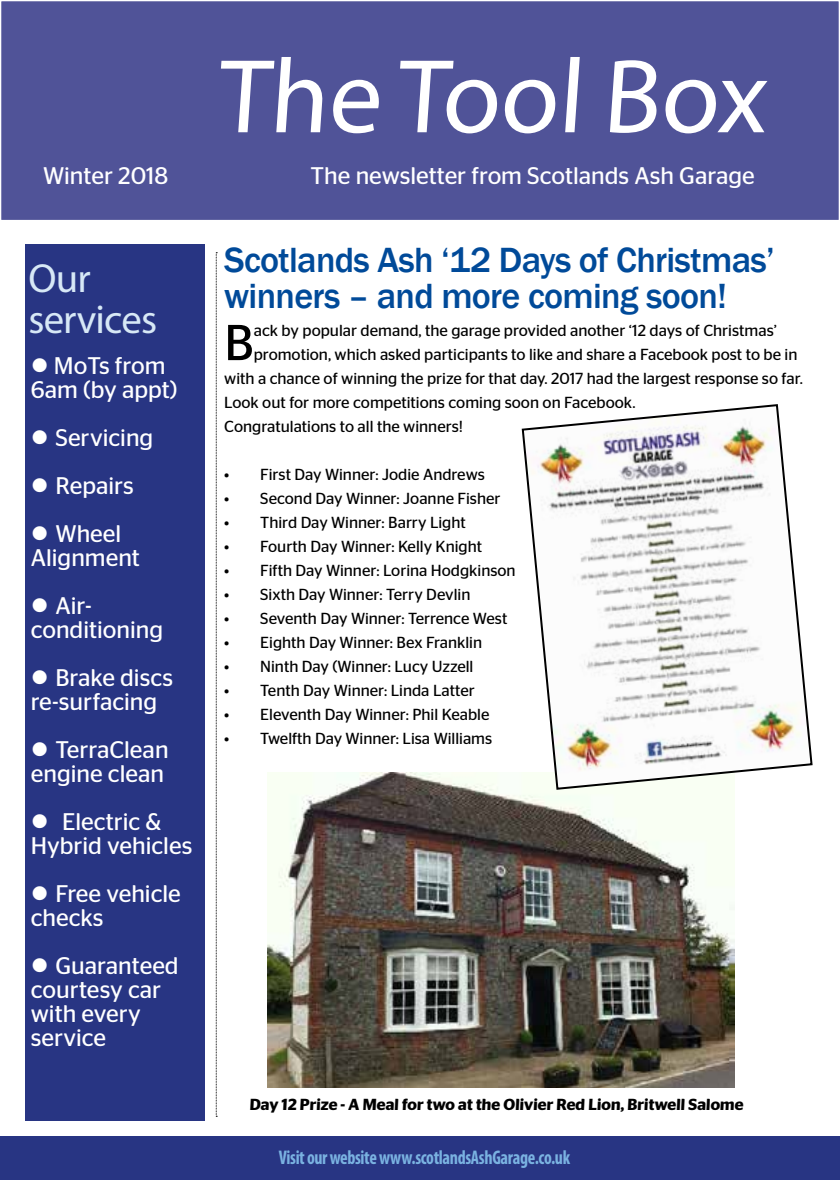
<style>
.page{position:relative;width:840px;height:1191px;background:#fff}
.page>*{position:absolute;margin:0;border:0;box-sizing:border-box;transform-origin:0 0}
.t1{font:106px "Myriad Pro";color:#fff}
.t2{font:50.2px "Stag Sans";color:#000}
.t3{font:40.8px/40.8px "Myriad Pro";letter-spacing:-.02em;color:#d7e8f6}
.t4{font:500 36px/36px "Franklin Gothic";letter-spacing:-.02em;color:#004a99}
.t5{font:24px/24px "Stag Sans";color:#fff}
.t6{font:700 condensed 19.8px "Myriad Pro";letter-spacing:-.02em;color:#7ab2e1;scale:.91 1}
.t7{font:16px "Stag Sans";color:#000}
.t8{font:600 16px "Stag Sans";color:#000}
</style>
<div class="page">
<div style="left:0;top:1136px;width:839px;height:44px;background:#283583"></div>
<div style="left:1px;top:1px;width:837px;height:219px;background:#505398"></div>
<div style="left:0;top:0;width:839px;height:221px;border:1px solid #fff"></div>
<img style="left:268px;top:772px;width:465px;height:315px">
<div style="left:25px;top:244px;width:180px;height:876px;background:#283583"></div>
<svg style="left:216px;top:252px;width:1px;height:865px"></svg>
<svg style="left:520px;top:404px;width:293px;height:387px"></svg>
<h3 class="t5" style="left:43px;top:163px;width:127px">Winter 2018</h3>
<h3 class="t3" style="left:28px;top:257px;width:130px">Our services</h3>
<h3 class="t5" style="left:31px;top:353px;width:148px">● MoTs from<br>6am (by appt)</h3>
<h3 class="t5" style="left:31px;top:425px;width:124px">● Servicing</h3>
<h3 class="t5" style="left:31px;top:473px;width:105px">● Repairs</h3>
<h3 class="t5" style="left:31px;top:521px;width:111px">● Wheel<br>Alignment</h3>
<h3 class="t5" style="left:31px;top:593px;width:134px">● Air&shy;conditioning</h3>
<h3 class="t5" style="left:31px;top:665px;width:144px">● Brake discs re-surfacing</h3>
<h3 class="t5" style="left:31px;top:737px;width:139px">● TerraClean engine clean</h3>
<h3 class="t5" style="left:31px;top:809px;width:163px">● Electric &amp;<br>Hybrid vehicles</h3>
<h3 class="t5" style="left:31px;top:881px;width:151px">● Free vehicle checks</h3>
<h3 class="t5" style="left:31px;top:953px;width:149px">● Guaranteed courtesy car with every service</h3>
<h1 class="t1" style="left:216px;top:31px;width:559px">The Tool Box</h1>
<h3 class="t5" style="left:310px;top:163px;width:445px">The newsletter from Scotlands Ash Garage</h3>
<h3 class="t4" style="left:224px;top:242px;width:551px">Scotlands Ash ‘12 Days of Christmas’ winners – and more coming soon!</h3>
<h2 class="t2" style="left:224px;top:314px;width:31px">B</h2>
<p class="t7" style="left:254px;top:321px;width:524px">ack by popular demand, the garage provided another ‘12 days of Christmas’</p>
<p class="t7" style="left:254px;top:345px;width:545px">promotion, which asked participants to like and share a Facebook post to be in</p>
<p class="t7" style="left:224px;top:369px;width:580px">with a chance of winning the prize for that day. 2017 had the largest response so far.</p>
<p class="t7" style="left:224px;top:393px;width:412px">Look out for more competitions coming soon on Facebook.</p>
<p class="t7" style="left:224px;top:417px;width:240px">Congratulations to all the winners!</p>
<p class="t7" style="left:224px;top:465px;width:262px">• First Day Winner: Jodie Andrews</p>
<p class="t7" style="left:224px;top:489px;width:278px">• Second Day Winner: Joanne Fisher</p>
<p class="t7" style="left:224px;top:513px;width:243px">• Third Day Winner: Barry Light</p>
<p class="t7" style="left:224px;top:537px;width:259px">• Fourth Day Winner: Kelly Knight</p>
<p class="t7" style="left:224px;top:561px;width:293px">• Fifth Day Winner: Lorina Hodgkinson</p>
<p class="t7" style="left:224px;top:585px;width:247px">• Sixth Day Winner: Terry Devlin</p>
<p class="t7" style="left:224px;top:609px;width:284px">• Seventh Day Winner: Terrence West</p>
<p class="t7" style="left:224px;top:633px;width:259px">• Eighth Day Winner: Bex Franklin</p>
<p class="t7" style="left:224px;top:657px;width:250px">• Ninth Day (Winner: Lucy Uzzell</p>
<p class="t7" style="left:224px;top:681px;width:252px">• Tenth Day Winner: Linda Latter</p>
<p class="t7" style="left:224px;top:705px;width:266px">• Eleventh Day Winner: Phil Keable</p>
<p class="t7" style="left:224px;top:729px;width:269px">• Twelfth Day Winner: Lisa Williams</p>
<p class="t8" style="left:249px;top:1094px;width:496px">Day 12 Prize - A Meal for two at the Olivier Red Lion, Britwell Salome</p>
<p class="t6" style="left:279px;top:1146px;width:321px">Visit our website www.scotlandsAshGarage.co.uk</p>
</div>
